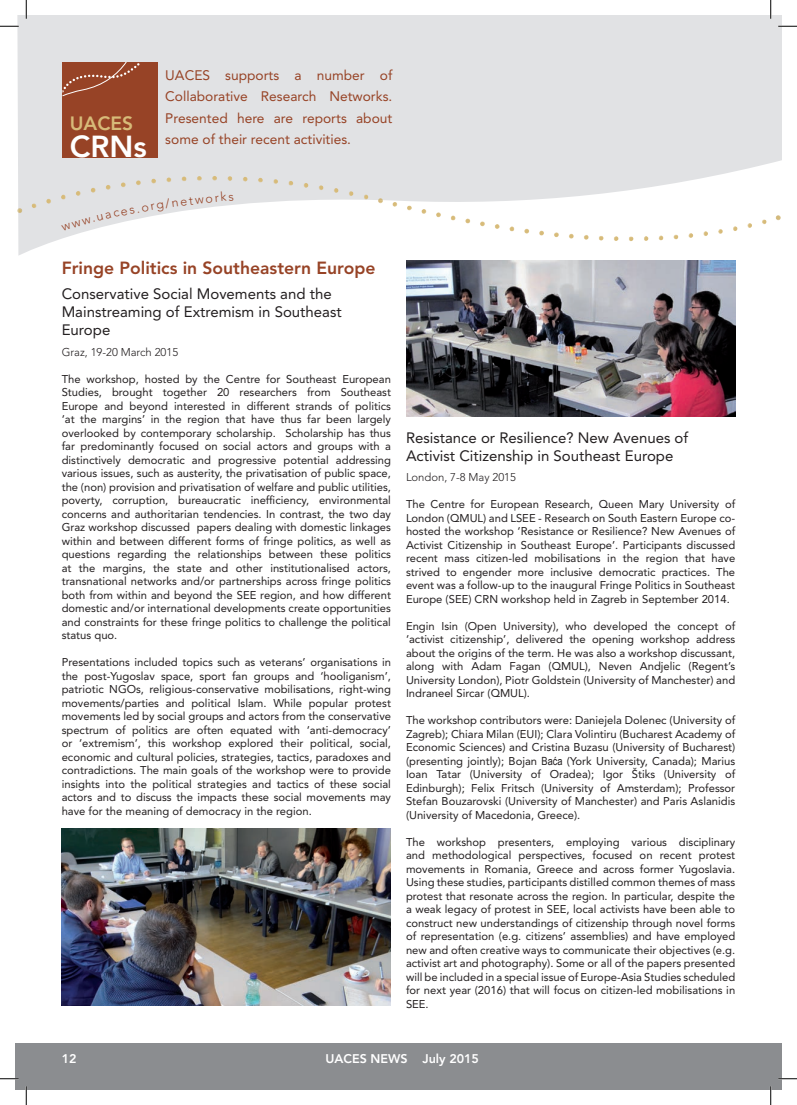
<style>
.page{position:relative;width:797px;height:1105px;background:#fff}
.page>*{position:absolute;margin:0;border:0;box-sizing:border-box;transform-origin:0 0}
.t1{font:800 30.12px "Avenir LT Std";color:#fff}
.t2{font:800 19.12px "Avenir LT Std";color:#d7bb79}
.t3{font:800 17.5px "Avenir LT Std";color:#974326}
.t4{font:15px/18px "Avenir LT Std";color:#231f20}
.t5{font:13.75px/21.5px "Avenir LT Std";color:#974326;text-align:justify}
.t6{font:800 12.5px "Avenir LT Std";color:#fff}
.t7{font:11.25px/13.5px "Avenir LT Std";color:#231f20;text-align:justify}
.t8{font:300 11.25px "Avenir LT Std";color:#231f20}
.s1{font-family:"Arial Narrow"}
</style>
<div class="page">
<svg style="left:17px;top:16px;width:764px;height:239px;fill:#e1e2e4"></svg>
<div style="left:16px;top:1043px;width:754px;height:46px;background:#8b8d90"></div>
<div style="left:62px;top:62px;width:96px;height:96px;background:#974326"></div>
<svg style="left:62px;top:62px;width:78px;height:35px"></svg>
<img style="left:76px;top:176px;width:277px;height:20px">
<svg style="left:17px;top:208px;width:6px;height:5px"></svg>
<img style="left:392px;top:202px;width:374px;height:35px">
<svg style="left:378px;top:198px;width:5px;height:5px"></svg>
<div style="left:770px;top:1043px;width:11px;height:46px;background:#8b8d90"></div>
<svg style="left:775px;top:215px;width:6px;height:5px"></svg>
<img style="left:406px;top:261px;width:329px;height:155px">
<img style="left:62px;top:829px;width:329px;height:176px">
<svg style="left:0;top:25px;width:19px;height:2px"></svg>
<svg style="left:778px;top:25px;width:19px;height:2px"></svg>
<svg style="left:0;top:1078px;width:19px;height:1px"></svg>
<svg style="left:778px;top:1078px;width:19px;height:1px"></svg>
<svg style="left:25px;top:0;width:2px;height:19px"></svg>
<svg style="left:25px;top:1086px;width:2px;height:19px"></svg>
<svg style="left:770px;top:0;width:1px;height:19px"></svg>
<svg style="left:770px;top:1086px;width:1px;height:19px"></svg>
<svg style="left:61px;top:191px;width:172px;height:40px"></svg>
<h2 class="t2" style="left:70px;top:112px;width:65px">UACES</h2>
<h1 class="t1" style="left:70px;top:129px;width:78px">CRNs</h1>
<p class="t5" style="left:165px;top:64px;width:228px">UACES supports a number of Collaborative Research Networks.<br>Presented here are reports about some of their recent activities.</p>
<h3 class="t3" style="left:62px;top:258px;width:315px">Fringe Politics in Southeastern Europe</h3>
<h3 class="t4" style="left:62px;top:285px;width:281px">Conservative Social Movements and the<br>Mainstreaming of Extremism in Southeast<br>Europe</h3>
<p class="t8" style="left:62px;top:345px;width:118px">Graz, 19-20 March 2015</p>
<p class="t7" style="left:62px;top:372px;width:331px">The workshop, hosted by the Centre for Southeast European Studies, brought together 20 researchers from Southeast Europe and beyond interested in different strands of politics ‘at the margins’ in the region that have thus far been largely overlooked by contemporary scholarship. Scholarship has thus far predominantly focused on social actors and groups with a distinctively democratic and progressive potential addressing various issues, such as austerity, the privatisation of public space, the (non) provision and privatisation of welfare and public utilities, poverty, corruption, bureaucratic inefficiency, environmental concerns and authoritarian tendencies. In contrast, the two day Graz workshop discussed papers dealing with domestic linkages within and between different forms of fringe politics, as well as questions regarding the relationships between these politics at the margins, the state and other institutionalised actors, transnational networks and/or partnerships across fringe politics both from within and beyond the SEE region, and how different domestic and/or international developments create opportunities and constraints for these fringe politics to challenge the political status quo.</p>
<p class="t7" style="left:62px;top:656px;width:331px">Presentations included topics such as veterans’ organisations in the post-Yugoslav space, sport fan groups and ‘hooliganism’, patriotic NGOs, religious-conservative mobilisations, right-wing movements/parties and political Islam. While popular protest movements led by social groups and actors from the conservative spectrum of politics are often equated with ‘anti-democracy’ or ‘extremism’, this workshop explored their political, social, economic and cultural policies, strategies, tactics, paradoxes and contradictions. The main goals of the workshop were to provide insights into the political strategies and tactics of these social actors and to discuss the impacts these social movements may have for the meaning of democracy in the region.</p>
<h3 class="t4" style="left:406px;top:428px;width:284px">Resistance or Resilience? New Avenues of<br>Activist Citizenship in Southeast Europe</h3>
<p class="t8" style="left:406px;top:471px;width:111px">London, 7-8 May 2015</p>
<p class="t7" style="left:406px;top:498px;width:331px">The Centre for European Research, Queen Mary University of London (QMUL) and LSEE - Research on South Eastern Europe co&shy;hosted the workshop ‘Resistance or Resilience? New Avenues of Activist Citizenship in Southeast Europe’. Participants discussed recent mass citizen-led mobilisations in the region that have strived to engender more inclusive democratic practices. The event was a follow-up to the inaugural Fringe Politics in Southeast Europe (SEE) CRN workshop held in Zagreb in September 2014.</p>
<p class="t7" style="left:406px;top:619px;width:331px">Engin Isin (Open University), who developed the concept of ‘activist citizenship’, delivered the opening workshop address about the origins of the term. He was also a workshop discussant, along with Adam Fagan (QMUL), Neven Andjelic (Regent’s University London), Piotr Goldstein (University of Manchester) and Indraneel Sircar (QMUL).</p>
<p class="t7" style="left:406px;top:714px;width:331px">The workshop contributors were: Daniejela Dolenec (University of Zagreb); Chiara Milan (EUI); Clara Volintiru (Bucharest Academy of Economic Sciences) and Cristina Buzasu (University of Bucharest) (presenting jointly); Bojan <span class="s1">Baća</span> (York University, Canada); Marius Ioan Tatar (University of Oradea); Igor Štiks (University of Edinburgh); Felix Fritsch (University of Amsterdam); Professor Stefan Bouzarovski (University of Manchester) and Paris Aslanidis (University of Macedonia, Greece).</p>
<p class="t7" style="left:406px;top:835px;width:331px">The workshop presenters, employing various disciplinary and methodological perspectives, focused on recent protest movements in Romania, Greece and across former Yugoslavia.<br>Using these studies, participants distilled common themes of mass protest that resonate across the region. In particular, despite the a weak legacy of protest in SEE, local activists have been able to construct new understandings of citizenship through novel forms of representation (e.g. citizens’ assemblies) and have employed new and often creative ways to communicate their objectives (e.g. activist art and photography). Some or all of the papers presented will be included in a special issue of Europe-Asia Studies scheduled for next year (2016) that will focus on citizen-led mobilisations in SEE.</p>
<p class="t6" style="left:62px;top:1051px;width:16px">12</p>
<p class="t6" style="left:325px;top:1051px;width:155px">UACES NEWS July 2015</p>
</div>
